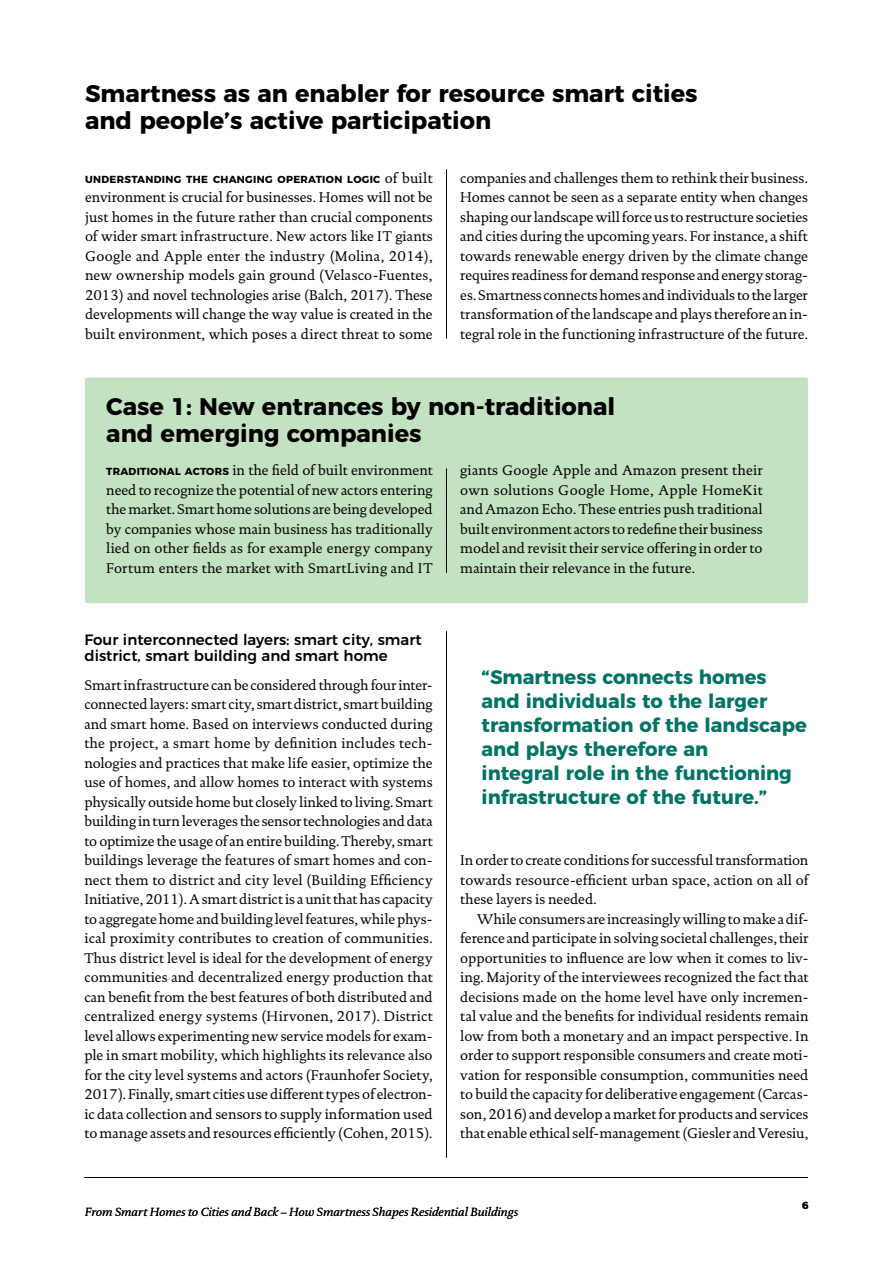
<style>
.page{position:relative;width:893px;height:1263px;background:#fff}
.page>*{position:absolute;margin:0;border:0;box-sizing:border-box;transform-origin:0 0}
.otsikko_16{font:700 24px/27px "Montserrat";color:#000}
.nosto{font:700 19.5px/24px "Montserrat";color:#007465}
.pikkuotsikko-kevyt{font:500 15px/16.5px "Montserrat";color:#000}
.leipateksti{font:14.25px/19.5px "DTL Documenta T";color:#000;text-align:justify}
.leipateksti-sis{font:14.25px/19.5px "DTL Documenta T";letter-spacing:-.005em;color:#000;text-align:justify}
.leipateksti-2{font:italic 12px "DTL Documenta T";color:#000}
.leipateksti-3{font:700 10.2px "Montserrat";letter-spacing:.03em;color:#000}
.otsikko_16-2{font:600 10.2px "Montserrat";color:#000}
.s1{font-family:"DTL Documenta T";font-weight:400;font-size:14.25px}
.s2{font-family:"Montserrat";font-weight:700;font-size:10.2px}
</style>
<div class="page">
<div style="left:85px;top:378px;width:723px;height:225px;background:#c3e2c1;border-radius:2px"></div>
<hr style="left:84px;top:1177px;width:724px;height:1px;background:#000">
<hr style="left:446px;top:631px;width:1px;height:527px;background:#000">
<hr style="left:446px;top:169px;width:1px;height:170px;background:#000">
<hr style="left:446px;top:468px;width:1px;height:105px;background:#000">
<p class="otsikko_16" style="left:85px;top:78px;width:614px">Smartness as an enabler for resource smart cities and people’s active participation</p>
<p class="leipateksti-3" style="left:85px;top:171px;width:349px">UNDERSTANDING THE CHANGING OPERATION LOGIC <span class="s1">of built</span></p>
<p class="leipateksti" style="left:85px;top:187px;width:349px">environment is crucial for businesses. Homes will not be just homes in the future rather than crucial components of wider smart infrastructure. New actors like IT giants Google and Apple enter the industry (Molina, 2014), new ownership models gain ground (Velasco-Fuentes, 2013) and novel technologies arise (Balch, 2017). These developments will change the way value is created in the built environment, which poses a direct threat to some</p>
<p class="leipateksti" style="left:460px;top:168px;width:349px">companies and challenges them to rethink their business.<br>Homes cannot be seen as a separate entity when changes shaping our landscape will force us to restructure societies and cities during the upcoming years. For instance, a shift towards renewable energy driven by the climate change requires readiness for demand response and energy storag&shy;es. Smartness connects homes and individuals to the larger transformation of the landscape and plays therefore an in&shy;tegral role in the functioning infrastructure of the future.</p>
<p class="otsikko_16" style="left:106px;top:391px;width:510px">Case 1: New entrances by non-traditional and emerging companies</p>
<p class="leipateksti" style="left:106px;top:460px;width:328px"><span class="s2">TRADITIONAL ACTORS</span> in the field of built environment need to recognize the potential of new actors entering the market. Smart home solutions are being developed by companies whose main business has traditionally lied on other fields as for example energy company Fortum enters the market with SmartLiving and IT</p>
<p class="leipateksti" style="left:460px;top:460px;width:304px">giants Google Apple and Amazon present their own solutions Google Home, Apple HomeKit and Amazon Echo. These entries push traditional built environment actors to redefine their business model and revisit their service offering in order to maintain their relevance in the future.</p>
<p class="pikkuotsikko-kevyt" style="left:84px;top:630px;width:339px">Four interconnected layers: smart city, smart district, smart building and smart home</p>
<p class="leipateksti" style="left:84px;top:675px;width:350px">Smart infrastructure can be considered through four inter&shy;connected layers: smart city, smart district, smart building and smart home. Based on interviews conducted during the project, a smart home by definition includes tech&shy;nologies and practices that make life easier, optimize the use of homes, and allow homes to interact with systems physically outside home but closely linked to living. Smart building in turn leverages the sensor technologies and data to optimize the usage of an entire building. Thereby, smart buildings leverage the features of smart homes and con&shy;nect them to district and city level (Building Efficiency Initiative, 2011). A smart district is a unit that has capacity to aggregate home and building level features, while phys&shy;ical proximity contributes to creation of communities.<br>Thus district level is ideal for the development of energy communities and decentralized energy production that can benefit from the best features of both distributed and centralized energy systems (Hirvonen, 2017). District level allows experimenting new service models for exam&shy;ple in smart mobility, which highlights its relevance also for the city level systems and actors (Fraunhofer Society, 2017). Finally, smart cities use different types of electron&shy;ic data collection and sensors to supply information used to manage assets and resources efficiently (Cohen, 2015).</p>
<p class="nosto" style="left:482px;top:663px;width:327px">“Smartness connects homes and individuals to the larger transformation of the landscape and plays therefore an<br>integral role in the functioning infrastructure of the future.”</p>
<p class="leipateksti" style="left:460px;top:850px;width:350px">In order to create conditions for successful transformation towards resource-efficient urban space, action on all of these layers is needed.</p>
<p class="leipateksti-sis" style="left:460px;top:909px;width:350px;text-indent:17px">While consumers are increasingly willing to make a dif&shy;ference and participate in solving societal challenges, their opportunities to influence are low when it comes to liv&shy;ing. Majority of the interviewees recognized the fact that decisions made on the home level have only incremen&shy;tal value and the benefits for individual residents remain low from both a monetary and an impact perspective. In order to support responsible consumers and create moti&shy;vation for responsible consumption, communities need to build the capacity for deliberative engagement (Carcas&shy;son, 2016) and develop a market for products and services that enable ethical self-management (Giesler and Veresiu,</p>
<p class="leipateksti-2" style="left:84px;top:1205px;width:435px">From Smart Homes to Cities and Back – How Smartness Shapes Residential Buildings</p>
<p class="otsikko_16-2" style="left:802px;top:1197px;width:8px">6</p>
</div>
